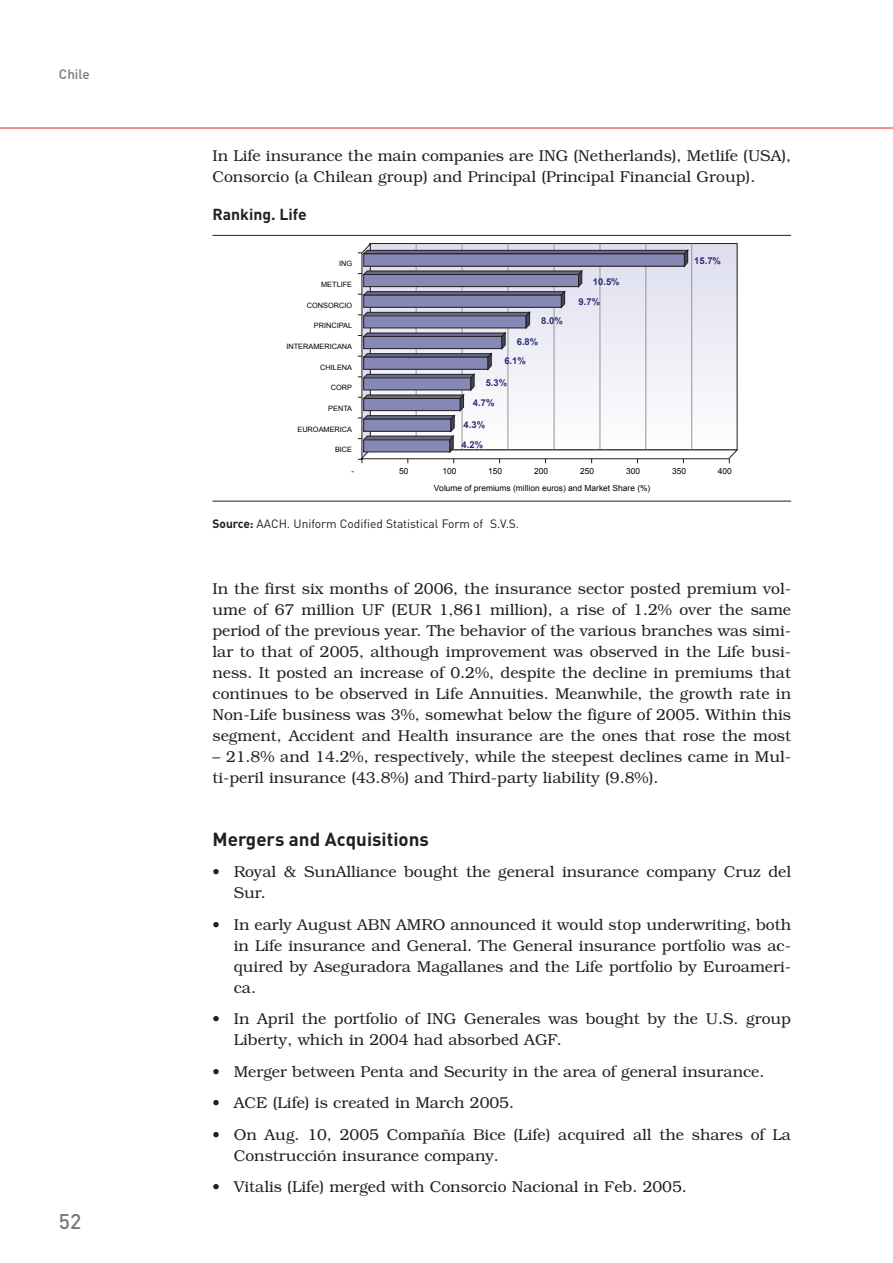
<style>
.page{position:relative;width:893px;height:1263px;background:#fff}
.page>*{position:absolute;margin:0;border:0;box-sizing:border-box;transform-origin:0 0}
.t1{font:500 21px "DIN";color:#76787b}
.t2{font:700 18.75px "DIN";color:#231f20}
.t3{font:300 15.75px/21px "Bookman";color:#231f20}
.t4{font:700 15.75px "DIN";color:#231f20}
.t5{font:500 13.5px "DIN";color:#76787b}
.t6{font:12px "DIN";letter-spacing:-.005em;color:#231f20}
.t7{font:700 9.45px "Arial";color:#322c75}
.t8{font:8.4px "Arial";color:#000}
.t9{font:7.35px "Arial";color:#000}
.s1{font-weight:700}
</style>
<div class="page">
<svg style="left:358px;top:243px;width:380px;height:220px"></svg>
<hr style="left:212px;top:501px;width:579px;height:1px;background:#231f20">
<hr style="left:212px;top:235px;width:579px;height:1px;background:#231f20">
<hr style="left:0;top:128px;width:892px;height:1px;background:#ee1b2c">
<p class="t5" style="left:59px;top:70px;width:32px">Chile</p>
<h1 class="t1" style="left:59px;top:1214px;width:24px">52</h1>
<p class="t3" style="left:212px;top:146px;width:580px">In Life insurance the main companies are ING (Netherlands), Metlife (USA),<br>Consorcio (a Chilean group) and Principal (Principal Financial Group).</p>
<p class="t4" style="left:212px;top:208px;width:96px">Ranking. Life</p>
<p class="t9" style="left:339px;top:260px;width:15px">ING</p>
<p class="t7" style="left:694px;top:256px;width:28px">15.7%</p>
<p class="t9" style="left:321px;top:281px;width:33px">METLIFE</p>
<p class="t7" style="left:593px;top:276px;width:28px">10.5%</p>
<p class="t9" style="left:307px;top:301px;width:47px">CONSORCIO</p>
<p class="t7" style="left:578px;top:296px;width:23px">9.7%</p>
<p class="t9" style="left:314px;top:322px;width:40px">PRINCIPAL</p>
<p class="t7" style="left:541px;top:316px;width:23px">8.0%</p>
<p class="t9" style="left:286px;top:343px;width:67px">INTERAMERICANA</p>
<p class="t7" style="left:516px;top:337px;width:23px">6.8%</p>
<p class="t9" style="left:320px;top:363px;width:33px">CHILENA</p>
<p class="t7" style="left:504px;top:355px;width:23px">6.1%</p>
<p class="t9" style="left:331px;top:384px;width:23px">CORP</p>
<p class="t7" style="left:485px;top:378px;width:23px">5.3%</p>
<p class="t9" style="left:328px;top:404px;width:25px">PENTA</p>
<p class="t7" style="left:473px;top:398px;width:23px">4.7%</p>
<p class="t9" style="left:297px;top:425px;width:56px">EUROAMERICA</p>
<p class="t7" style="left:463px;top:419px;width:23px">4.3%</p>
<p class="t9" style="left:335px;top:446px;width:19px">BICE</p>
<p class="t7" style="left:461px;top:440px;width:23px">4.2%</p>
<p class="t8" style="left:351px;top:466px;width:4px">-</p>
<p class="t8" style="left:399px;top:466px;width:11px">50</p>
<p class="t8" style="left:442px;top:466px;width:16px">100</p>
<p class="t8" style="left:488px;top:466px;width:16px">150</p>
<p class="t8" style="left:534px;top:466px;width:16px">200</p>
<p class="t8" style="left:580px;top:466px;width:16px">250</p>
<p class="t8" style="left:626px;top:466px;width:16px">300</p>
<p class="t8" style="left:672px;top:466px;width:16px">350</p>
<p class="t8" style="left:718px;top:466px;width:16px">400</p>
<p class="t8" style="left:433px;top:484px;width:218px">Volume of premiums (million euros) and Market Share (%)</p>
<p class="t6" style="left:212px;top:520px;width:308px"><span class="s1">Source:</span> AACH. Uniform Codified Statistical Form of S.V.S.</p>
<p class="t3" style="left:212px;top:579px;width:580px;text-align:justify">In the first six months of 2006, the insurance sector posted premium vol&shy;ume of 67 million UF (EUR 1,861 million), a rise of 1.2% over the same period of the previous year. The behavior of the various branches was simi&shy;lar to that of 2005, although improvement was observed in the Life busi&shy;ness. It posted an increase of 0.2%, despite the decline in premiums that continues to be observed in Life Annuities. Meanwhile, the growth rate in Non-Life business was 3%, somewhat below the figure of 2005. Within this segment, Accident and Health insurance are the ones that rose the most</p>
<p class="t3" style="left:212px;top:747px;width:580px">– 21.8% and 14.2%, respectively, while the steepest declines came in Mul&shy;ti-peril insurance (43.8%) and Third-party liability (9.8%).</p>
<p class="t2" style="left:212px;top:832px;width:218px">Mergers and Acquisitions</p>
<p class="t3" style="left:234px;top:863px;width:558px;text-indent:-21px">• Royal &amp; SunAlliance bought the general insurance company Cruz del<br>Sur.</p>
<p class="t3" style="left:234px;top:915px;width:559px;text-align:justify;text-indent:-21px">• In early August ABN AMRO announced it would stop underwriting, both in Life insurance and General. The General insurance portfolio was ac&shy;quired by Aseguradora Magallanes and the Life portfolio by Euroameri&shy;ca.</p>
<p class="t3" style="left:234px;top:1010px;width:558px;text-indent:-21px">• In April the portfolio of ING Generales was bought by the U.S. group<br>Liberty, which in 2004 had absorbed AGF.</p>
<p class="t3" style="left:212px;top:1062px;width:553px">• Merger between Penta and Security in the area of general insurance.</p>
<p class="t3" style="left:212px;top:1094px;width:303px">• ACE (Life) is created in March 2005.</p>
<p class="t3" style="left:234px;top:1125px;width:559px;text-indent:-21px">• On Aug. 10, 2005 Compañía Bice (Life) acquired all the shares of La<br>Construcción insurance company.</p>
<p class="t3" style="left:212px;top:1178px;width:476px">• Vitalis (Life) merged with Consorcio Nacional in Feb. 2005.</p>
</div>
